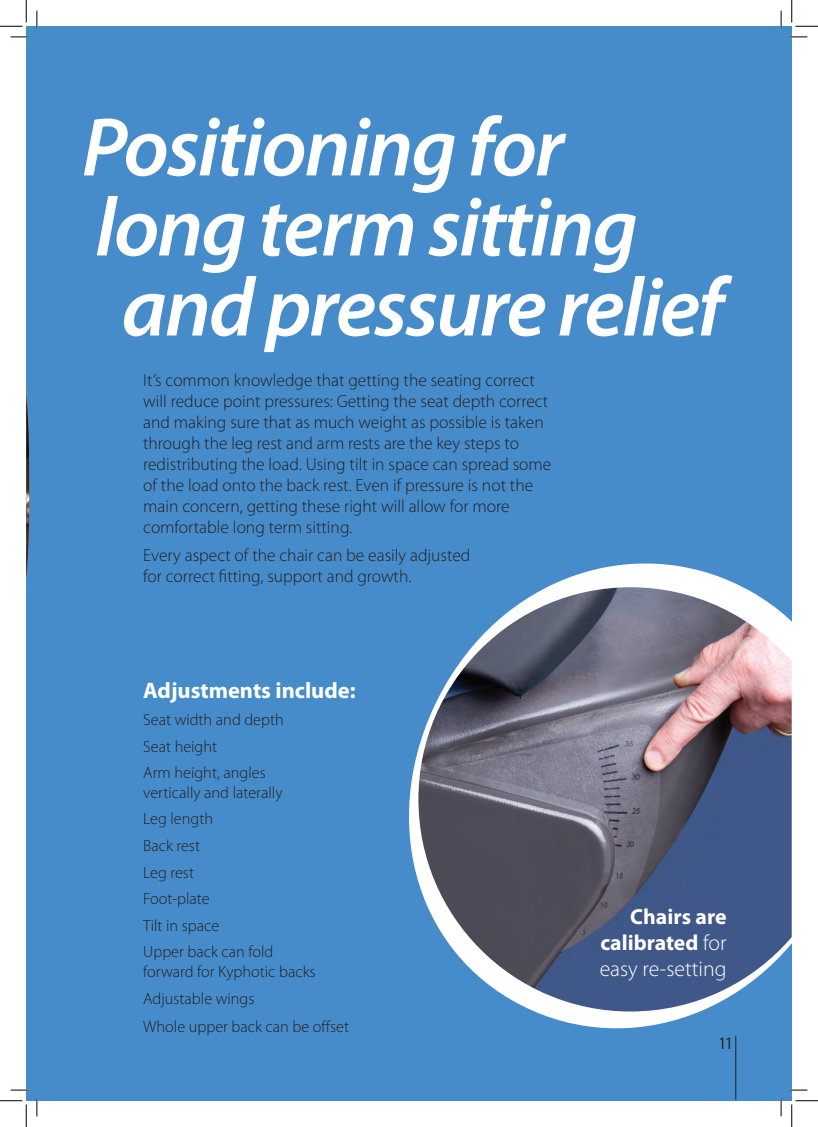
<style>
.page{position:relative;width:818px;height:1127px;background:#fff}
.page>*{position:absolute;margin:0;border:0;box-sizing:border-box;transform-origin:0 0}
.t1{font:italic 600 83.75px "Myriad Pro";letter-spacing:-.025em;color:#fff}
.t2{font:700 22.5px "Myriad Pro";color:#fff}
.t3{font:700 21.75px/26.1px "Myriad Pro";color:#fff;text-align:justify}
.t4{font:300 17.5px/21px "Myriad Pro";color:#231f20}
.t5{font:condensed 17.5px "Myriad Pro";color:#231f20}
.t6{font:300 16.25px/26.6px "Myriad Pro";color:#231f20}
.s1{font-weight:300}
</style>
<div class="page">
<div style="left:26px;top:26px;width:766px;height:1074px;background:#478cca"></div>
<hr style="left:735px;top:1035px;width:1px;height:64px;background:#231f20">
<svg style="left:409px;top:563px;width:333px;height:497px"></svg>
<img style="left:418px;top:587px;width:374px;height:424px">
<svg style="left:788px;top:36px;width:19px;height:2px"></svg>
<svg style="left:788px;top:1089px;width:19px;height:1px"></svg>
<svg style="left:780px;top:11px;width:2px;height:18px"></svg>
<svg style="left:780px;top:1097px;width:2px;height:18px"></svg>
<svg style="left:0;top:0;width:38px;height:1126px"></svg>
<svg style="left:791px;top:0;width:27px;height:27px"></svg>
<svg style="left:791px;top:1100px;width:27px;height:26px"></svg>
<h1 class="t1" style="left:82px;top:94px;width:484px">Positioning for</h1>
<h1 class="t1" style="left:95px;top:174px;width:544px">long term sitting</h1>
<h1 class="t1" style="left:122px;top:254px;width:603px">and pressure relief</h1>
<p class="t4" style="left:143px;top:369px;width:410px">It’s common knowledge that getting the seating correct will reduce point pressures: Getting the seat depth correct and making sure that as much weight as possible is taken through the leg rest and arm rests are the key steps to redistributing the load. Using tilt in space can spread some of the load onto the back rest. Even if pressure is not the main concern, getting these right will allow for more comfortable long term sitting.</p>
<p class="t4" style="left:143px;top:544px;width:329px">Every aspect of the chair can be easily adjusted for correct fitting, support and growth.</p>
<p class="t2" style="left:143px;top:676px;width:214px">Adjustments include:</p>
<p class="t6" style="left:143px;top:706px;width:142px">Seat width and depth<br>Seat height<br>Arm height, angles</p>
<p class="t6" style="left:143px;top:778px;width:141px">vertically and laterally<br>Leg length<br>Back rest<br>Leg rest<br>Foot-plate<br>Tilt in space<br>Upper back can fold</p>
<p class="t6" style="left:143px;top:957px;width:174px">forward for Kyphotic backs<br>Adjustable wings</p>
<p class="t6" style="left:143px;top:1012px;width:207px">Whole upper back can be offset</p>
<p class="t3" style="left:600px;top:902px;width:128px;text-indent:31px">Chairs are calibrated <span class="s1">for easy re-setting</span></p>
<p class="t5" style="left:719px;top:1032px;width:15px">11</p>
</div>
